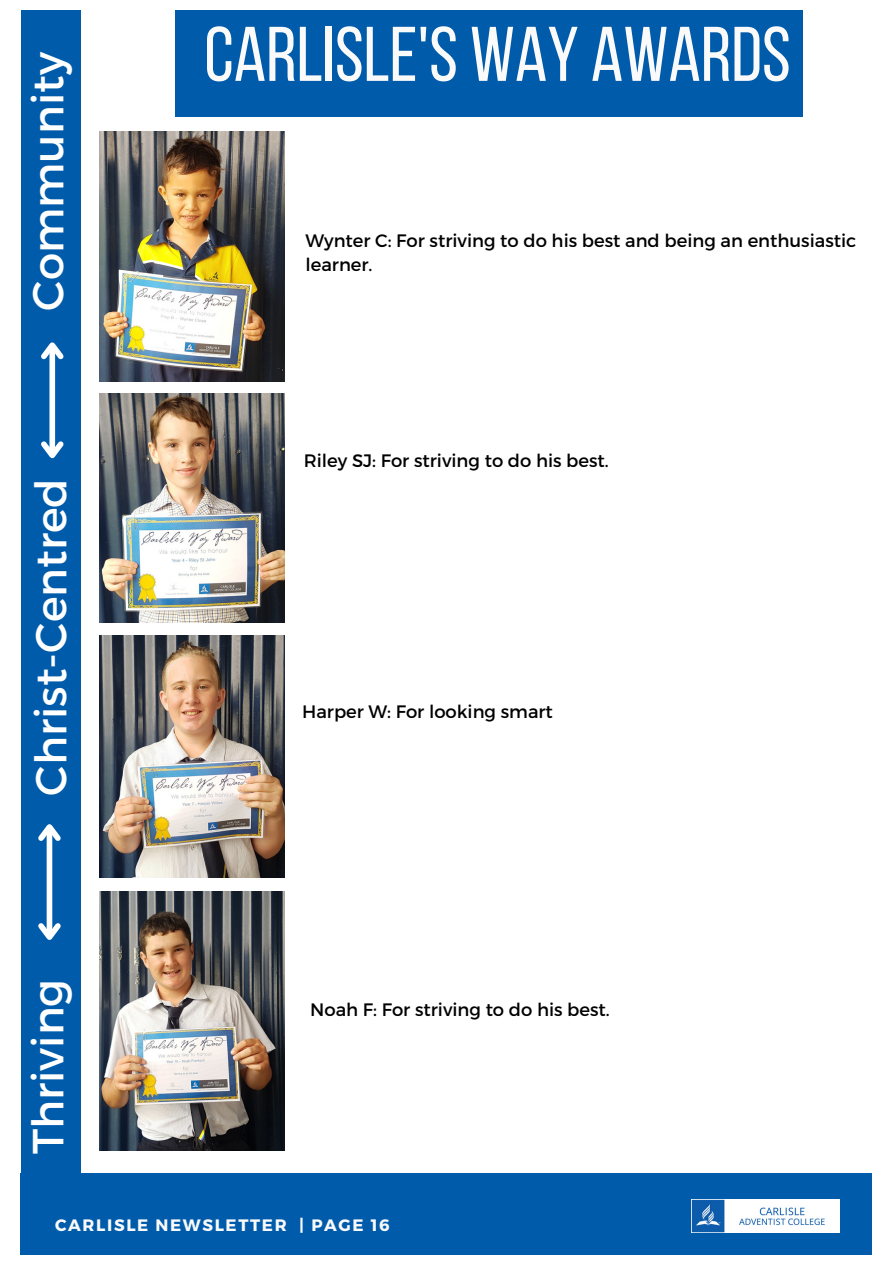
<style>
.page{position:relative;width:893px;height:1264px;background:#fff}
.page>*{position:absolute;margin:0;border:0;box-sizing:border-box;transform-origin:0 0}
.t1{font:77.25px "Bebas Neue";color:#fafafa}
.t2{font:43.5px "Montserrat";color:#fff}
.t3{font:18px/24.8px "Montserrat";color:#000}
.t4{font:700 16.5px "Montserrat";letter-spacing:.1em;color:#fafafa}
</style>
<div class="page">
<div style="left:21px;top:1173px;width:851px;height:80px;background:#005cab"></div>
<img style="left:691px;top:1199px;width:148px;height:33px">
<div style="left:21px;top:10px;width:60px;height:1162px;background:#005cab"></div>
<div style="left:49px;top:345px;width:6px;height:110px;background:#fff"></div>
<svg style="left:41px;top:436px;width:23px;height:23px"></svg>
<svg style="left:41px;top:342px;width:23px;height:22px"></svg>
<div style="left:47px;top:827px;width:5px;height:110px;background:#fff"></div>
<svg style="left:38px;top:918px;width:23px;height:22px"></svg>
<svg style="left:38px;top:824px;width:23px;height:22px"></svg>
<div style="left:175px;top:10px;width:627px;height:107px;background:#005cab"></div>
<img style="left:99px;top:131px;width:186px;height:250px">
<img style="left:99px;top:393px;width:186px;height:229px">
<img style="left:99px;top:635px;width:186px;height:242px">
<img style="left:99px;top:891px;width:185px;height:259px">
<h2 class="t2" style="left:20px;top:311px;width:260px;rotate:-90deg">Community</h2>
<h2 class="t2" style="left:23px;top:795px;width:319px;rotate:-90deg">Christ-Centred</h2>
<h2 class="t2" style="left:20px;top:1154px;width:177px;rotate:-90deg">Thriving</h2>
<h1 class="t1" style="left:204px;top:23px;width:587px">CARLISLE'S WAY AWARDS</h1>
<p class="t3" style="left:305px;top:227px;width:552px">Wynter C: For striving to do his best and being an enthusiastic learner.</p>
<p class="t3" style="left:304px;top:448px;width:306px">Riley SJ: For striving to do his best.</p>
<p class="t3" style="left:302px;top:698px;width:252px">Harper W: For looking smart</p>
<p class="t3" style="left:310px;top:996px;width:301px">Noah F: For striving to do his best.</p>
<p class="t4" style="left:55px;top:1214px;width:336px">CARLISLE NEWSLETTER | PAGE 16</p>
</div>
